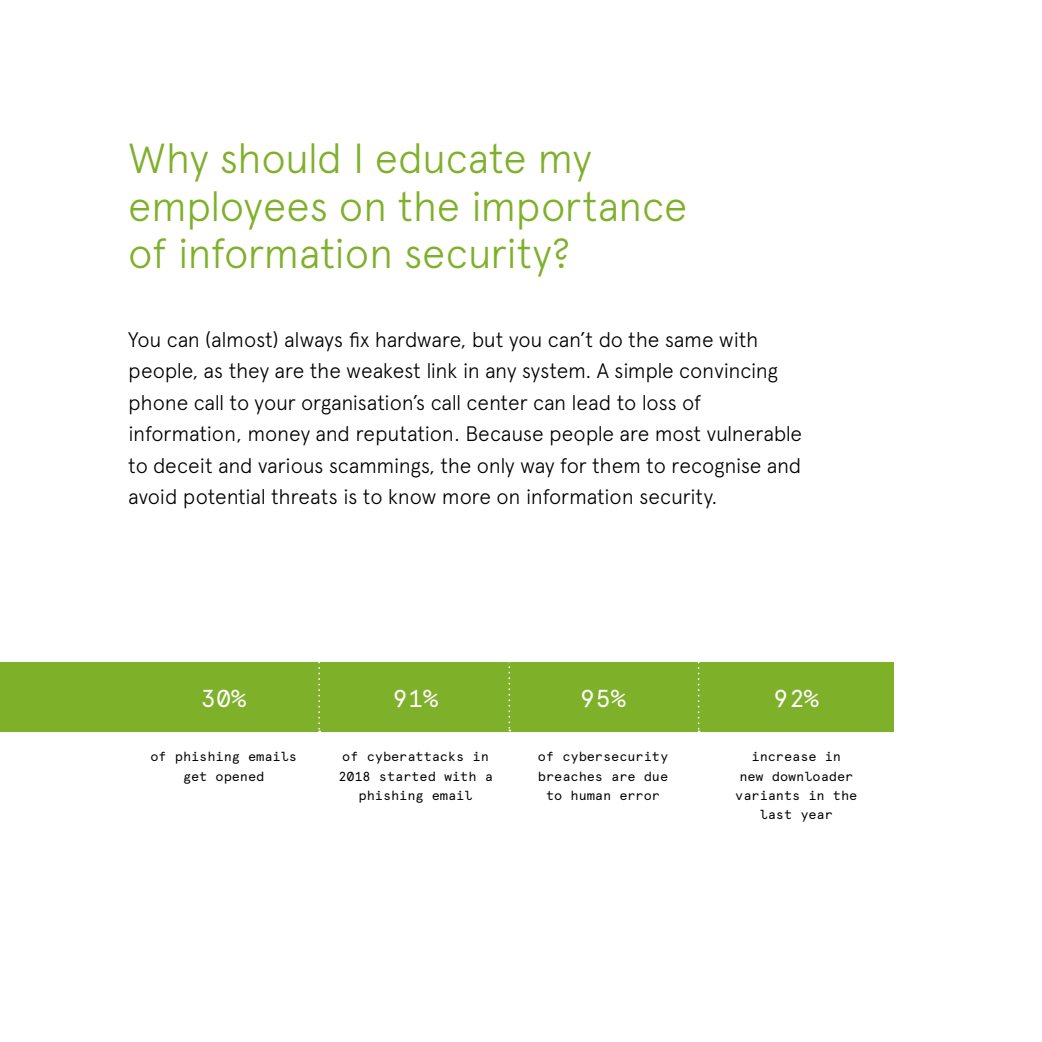
<style>
.page{position:relative;width:1042px;height:1042px;background:#fff}
.page>*{position:absolute;margin:0;border:0;box-sizing:border-box;transform-origin:0 0}
.t1{font:300 42px/47.2px "Apercu";letter-spacing:-.015em;color:#7fb02a}
.t2{font:24.5px "Apercu Mono";color:#fff}
.t3{font:300 21px/31.5px "Apercu";letter-spacing:-.015em;color:#000}
.t4{font:13.12px/19.2px "Apercu Mono";color:#000;text-align:center}
</style>
<div class="page">
<div style="left:0;top:662px;width:893px;height:69px;background:#7fb02a"></div>
<svg style="left:318px;top:662px;width:2px;height:70px"></svg>
<svg style="left:508px;top:662px;width:2px;height:69px"></svg>
<svg style="left:698px;top:662px;width:1px;height:69px"></svg>
<h1 class="t1" style="left:128px;top:135px;width:560px">Why should I educate my employees on the importance of information security?</h1>
<p class="t3" style="left:128px;top:323px;width:675px">You can (almost) always fix hardware, but you can’t do the same with people, as they are the weakest link in any system. A simple convincing phone call to your organisation’s call center can lead to loss of information, money and reputation. Because people are most vulnerable to deceit and various scammings, the only way for them to recognise and avoid potential threats is to know more on information security.</p>
<p class="t2" style="left:201px;top:684px;width:47px">30%</p>
<p class="t4" style="left:150px;top:747px;width:148px">of phishing emails get opened</p>
<p class="t2" style="left:393px;top:684px;width:47px">91%</p>
<p class="t4" style="left:338px;top:747px;width:156px">of cyberattacks in<br>2018 started with a phishing email</p>
<p class="t2" style="left:580px;top:684px;width:47px">95%</p>
<p class="t2" style="left:773px;top:684px;width:47px">92%</p>
<p class="t4" style="left:538px;top:747px;width:132px">of cybersecurity breaches are due to human error</p>
<p class="t4" style="left:735px;top:747px;width:124px">increase in<br>new downloader variants in the last year</p>
</div>
